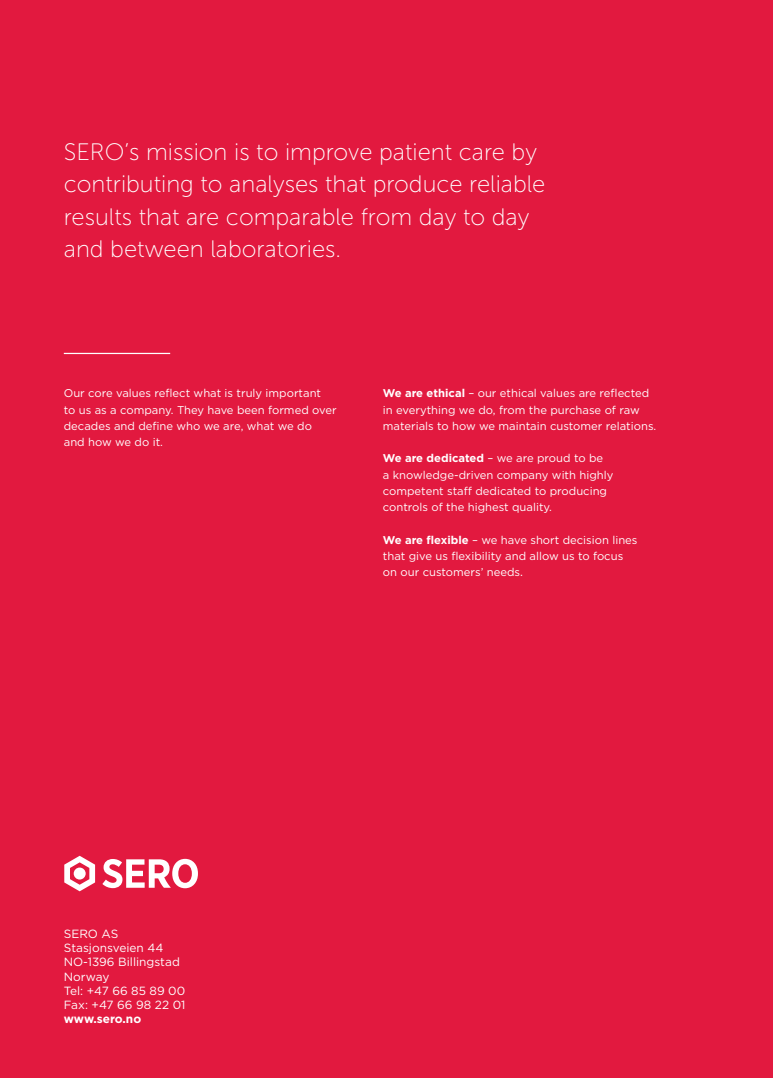
<style>
.page{position:relative;width:773px;height:1078px;background:#fff}
.page>*{position:absolute;margin:0;border:0;box-sizing:border-box;transform-origin:0 0}
.t1{font:23.75px/32.5px "Museo Sans 100";color:#fff}
.t2{font:11.88px/14.2px "Gotham";color:#fff}
.t3{font:700 11.88px "Gotham";letter-spacing:-.005em;color:#fff}
.t4{font:11.25px/16.2px "Gotham";color:#fff}
.s1{font-weight:700}
.s2{font-size:11.88px}
</style>
<div class="page">
<div style="left:0;top:0;width:772px;height:1077px;background:#e2193f"></div>
<svg style="left:64px;top:855px;width:31px;height:36px"></svg>
<div style="left:74px;top:867px;width:12px;height:12px;background:#fff;border-radius:50%"></div>
<svg style="left:102px;top:858px;width:96px;height:30px"></svg>
<hr style="left:64px;top:353px;width:106px;height:1px;background:#fff">
<h1 class="t1" style="left:64px;top:135px;width:483px">SERO’s mission is to improve patient care by contributing to analyses that produce reliable results that are comparable from day to day and between laboratories.</h1>
<p class="t4" style="left:64px;top:385px;width:274px">Our core values reflect what is truly important<br>to us as a company. They have been formed over decades and define who we are, what we do<br>and how we do it.</p>
<p class="t4" style="left:383px;top:385px;width:275px"><span class="s1">We are ethical</span> – our ethical values are reflected in everything we do, from the purchase of raw materials to how we maintain customer relations.</p>
<p class="t4" style="left:383px;top:450px;width:232px"><span class="s1">We are dedicated</span> – we are proud to be<br>a knowledge-driven company with highly competent staff dedicated to producing controls of the highest quality.</p>
<p class="t4" style="left:383px;top:531px;width:256px"><span class="s1">We are flexible</span> – we have short decision lines that give us flexibility and allow us to focus on our customers’ needs<span class="s2">.</span></p>
<p class="t2" style="left:64px;top:926px;width:123px">SERO AS<br>Stasjonsveien 44<br>NO-1396 Billingstad<br>Norway<br>Tel: +47 66 85 89 00<br>Fax: +47 66 98 22 01</p>
<p class="t3" style="left:64px;top:1011px;width:79px">www.sero.no</p>
</div>
